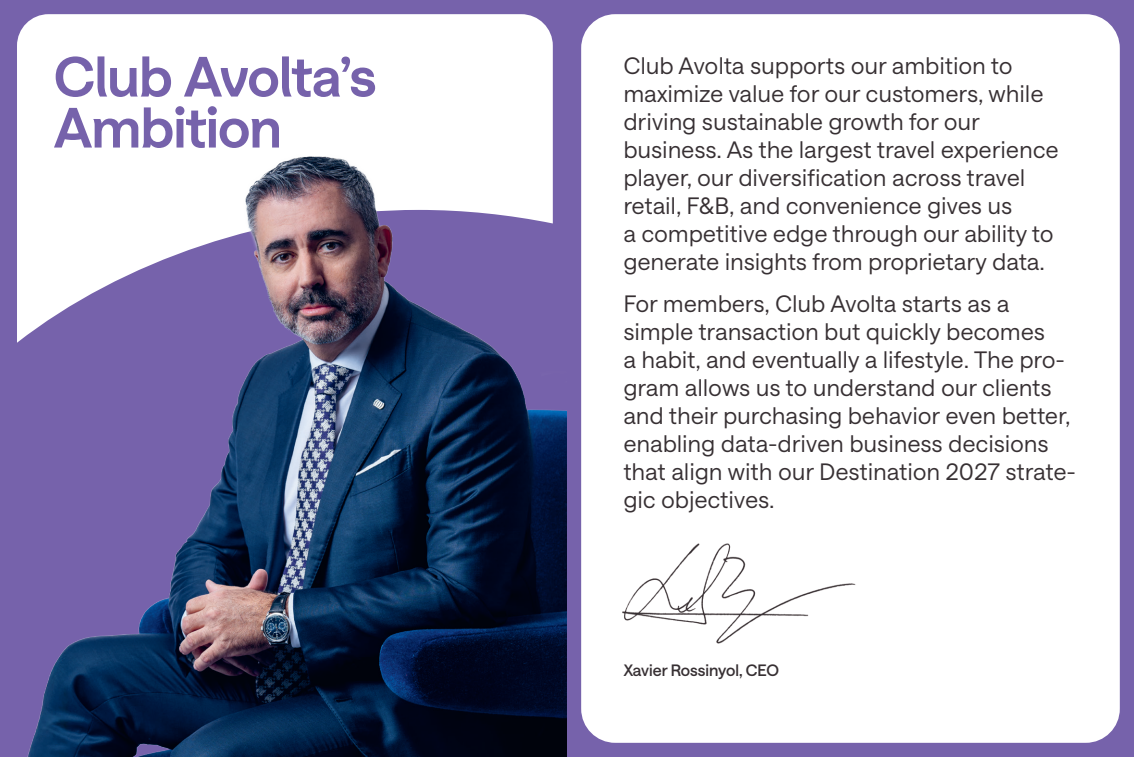
<style>
.page{position:relative;width:1134px;height:757px;background:#7662ab}
.page>*{position:absolute;margin:0;border:0;box-sizing:border-box;transform-origin:0 0}
.t1{font:600 55px/51px "Avolta Display";letter-spacing:-.015em;color:#7662ab}
.t2{font:23px/28px "Saans";letter-spacing:.02em;color:#373033}
.t3{font:500 16px "Saans";color:#373033}
</style>
<div class="page">
<div style="left:581px;top:14px;width:539px;height:729px;background:#fff;border-radius:34px"></div>
<div style="left:17px;top:14px;width:536px;height:62px;background:#fff"></div>
<img style="left:622px;top:543px;width:234px;height:101px">
<img style="left:17px;top:76px;width:550px;height:681px">
<h1 class="t1" style="left:54px;top:47px;width:324px">Club Avolta’s<br>Ambition</h1>
<p class="t2" style="left:624px;top:50px;width:436px">Club Avolta supports our ambition to maximize value for our customers, while driving sustainable growth for our business. As the largest travel experience player, our diversification across travel retail, F&amp;B, and convenience gives us<br>a competitive edge through our ability to generate insights from proprietary data.</p>
<p class="t2" style="left:624px;top:288px;width:453px">For members, Club Avolta starts as a simple transaction but quickly becomes<br>a habit, and eventually a lifestyle. The pro&shy;gram allows us to understand our clients and their purchasing behavior even better, enabling data-driven business decisions that align with our Destination 2027 strate&shy;gic objectives.</p>
<p class="t3" style="left:624px;top:658px;width:157px">Xavier Rossinyol, CEO</p>
</div>
